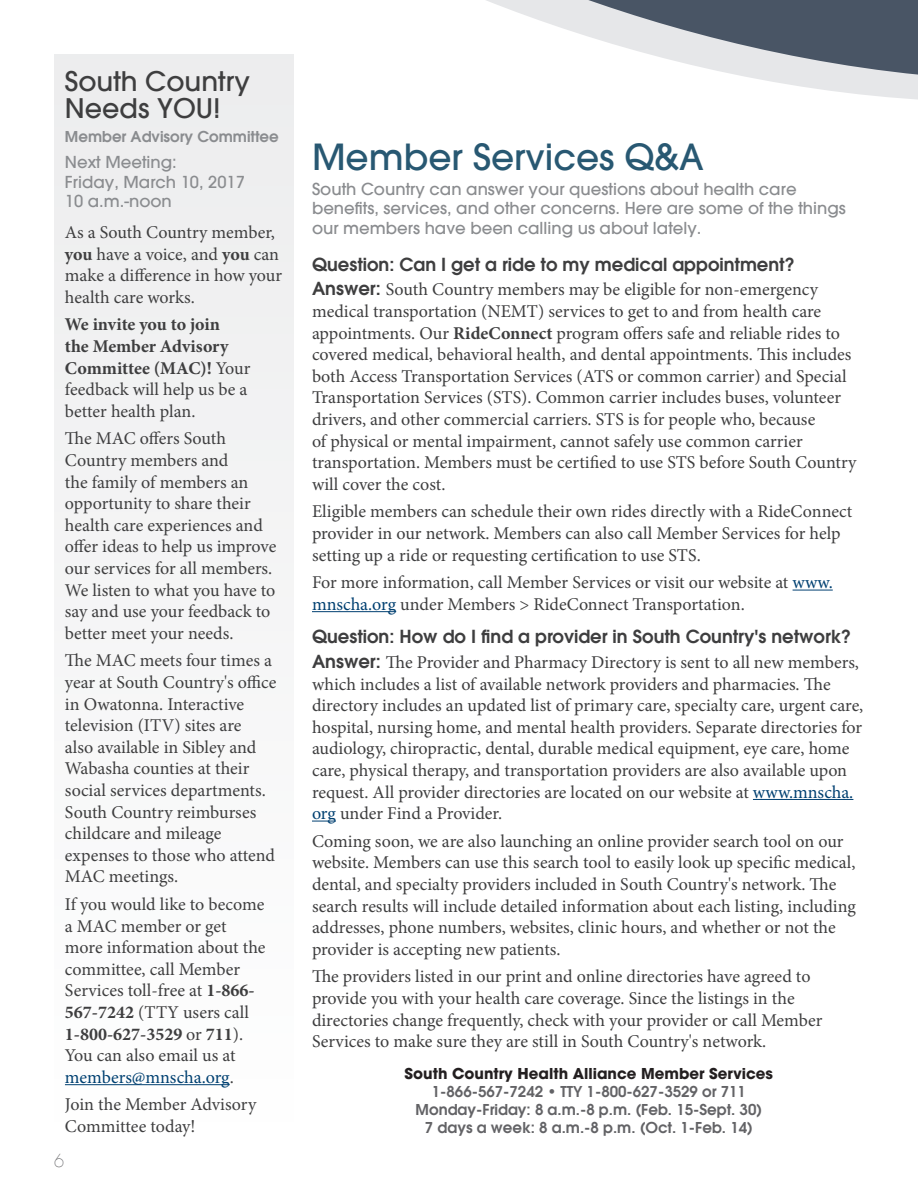
<style>
.page{position:relative;width:918px;height:1188px;background:#fff}
.page>*{position:absolute;margin:0;border:0;box-sizing:border-box;transform-origin:0 0}
.Article_Title{font:500 36px "ITC Avant Garde Gothic";color:#285872}
.Article_Title_-_box{font:500 27px/27px "ITC Avant Garde Gothic";color:#3e3e3f}
.t1{font:18px/21.6px "Minion Pro";color:#3e3e3f}
.Subhead_2{font:600 18px "Avant Garde";color:#3e3e3f}
.t2{font:700 18px/21.6px "Minion Pro";letter-spacing:-.005em;color:#3e3e3f}
.t3{font:200 18px "ITC Avant Garde Gothic";color:#636366}
.Subhead_1{font:500 16.5px/19.8px "ITC Avant Garde Gothic";color:#8a8c8f}
.Overrided_Basic_Para{font:600 15px/18px "Avant Garde";color:#636366;text-align:center}
.Subhead_1-2{font:600 15px "Avant Garde";color:#8a8c8f}
.s1{font-weight:700}
.s2{font-weight:400}
.s3{color:#004071}
.s4{font-family:"Avant Garde";font-weight:600}
.s5{font-family:"ITC Avant Garde Gothic";font-weight:700;color:#231f20}
</style>
<div class="page">
<svg style="left:486px;top:0;width:432px;height:100px"></svg>
<div style="left:54px;top:54px;width:240px;height:1080px;background:#f5f5f5"></div>
<hr style="left:65px;top:1084px;width:165px;height:1px;background:#004071">
<hr style="left:793px;top:590px;width:40px;height:1px;background:#004071">
<hr style="left:312px;top:611px;width:84px;height:1px;background:#004071">
<hr style="left:753px;top:799px;width:100px;height:1px;background:#004071">
<svg style="left:312px;top:821px;width:24px;height:1px"></svg>
<p class="Article_Title_-_box" style="left:65px;top:68px;width:186px">South Country<br>Needs YOU!</p>
<p class="Subhead_1-2" style="left:65px;top:127px;width:215px">Member Advisory Committee</p>
<p class="Subhead_1" style="left:65px;top:152px;width:181px">Next Meeting:<br>Friday, March 10, 2017<br>10 a.m.-noon</p>
<p class="t1" style="left:65px;top:222px;width:219px">As a South Country member, <span class="s1">you</span> have a voice, and <span class="s1">you</span> can make a difference in how your health care works.</p>
<p class="t2" style="left:65px;top:314px;width:187px">We invite you to join<br>the Member Advisory<br>Committee (MAC)! <span class="s2">Your feedback will help us be a better health plan.</span></p>
<p class="t1" style="left:65px;top:428px;width:213px">The MAC offers South<br>Country members and<br>the family of members an opportunity to share their health care experiences and offer ideas to help us improve our services for all members.<br>We listen to what you have to say and use your feedback to better meet your needs.</p>
<p class="t1" style="left:65px;top:650px;width:213px">The MAC meets four times a year at South Country's office in Owatonna. Interactive television (ITV) sites are<br>also available in Sibley and<br>Wabasha counties at their social services departments.<br>South Country reimburses childcare and mileage expenses to those who attend<br>MAC meetings.</p>
<p class="t1" style="left:65px;top:894px;width:202px">If you would like to become a MAC member or get more information about the committee, call Member<br>Services toll-free at <span class="s1">1-866-<br>567-7242</span> (TTY users call<br><span class="s1">1-800-627-3529</span> or <span class="s1">711</span>).<br>You can also email us at <span class="s3">members@mnscha.org</span>.</p>
<p class="t1" style="left:65px;top:1094px;width:193px">Join the Member Advisory<br>Committee today!</p>
<p class="t3" style="left:54px;top:1150px;width:11px">6</p>
<p class="Article_Title" style="left:312px;top:135px;width:393px">Member Services Q&amp;A</p>
<p class="Subhead_1" style="left:312px;top:179px;width:535px">South Country can answer your questions about health care benefits, services, and other concerns. Here are some of the things our members have been calling us about lately.</p>
<p class="Subhead_2" style="left:312px;top:252px;width:484px">Question: Can I get a ride to my medical appointment?</p>
<p class="t1" style="left:312px;top:279px;width:546px"><span class="s4">Answer:</span> South Country members may be eligible for non-emergency medical transportation (NEMT) services to get to and from health care appointments. Our <span class="s1">RideConnect</span> program offers safe and reliable rides to covered medical, behavioral health, and dental appointments. This includes both Access Transportation Services (ATS or common carrier) and Special Transportation Services (STS). Common carrier includes buses, volunteer drivers, and other commercial carriers. STS is for people who, because<br>of physical or mental impairment, cannot safely use common carrier transportation. Members must be certified to use STS before South Country will cover the cost.</p>
<p class="t1" style="left:312px;top:501px;width:542px">Eligible members can schedule their own rides directly with a RideConnect provider in our network. Members can also call Member Services for help setting up a ride or requesting certification to use STS.</p>
<p class="t1" style="left:312px;top:572px;width:522px">For more information, call Member Services or visit our website at <span class="s3">www. mnscha.org</span> under Members &gt; RideConnect Transportation.</p>
<p class="Subhead_2" style="left:312px;top:625px;width:541px">Question: How do I find a provider in South Country's network?</p>
<p class="t1" style="left:312px;top:652px;width:553px"><span class="s4">Answer:</span> The Provider and Pharmacy Directory is sent to all new members, which includes a list of available network providers and pharmacies. The directory includes an updated list of primary care, specialty care, urgent care, hospital, nursing home, and mental health providers. Separate directories for audiology, chiropractic, dental, durable medical equipment, eye care, home care, physical therapy, and transportation providers are also available upon request. All provider directories are located on our website at <span class="s3">www.mnscha. org</span> under Find a Provider.</p>
<p class="t1" style="left:312px;top:830px;width:545px">Coming soon, we are also launching an online provider search tool on our website. Members can use this search tool to easily look up specific medical, dental, and specialty providers included in South Country's network. The search results will include detailed information about each listing, including addresses, phone numbers, websites, clinic hours, and whether or not the provider is accepting new patients.</p>
<p class="t1" style="left:312px;top:966px;width:512px">The providers listed in our print and online directories have agreed to provide you with your health care coverage. Since the listings in the directories change frequently, check with your provider or call Member Services to make sure they are still in South Country's network.</p>
<p class="Overrided_Basic_Para" style="left:405px;top:1065px;width:370px"><span class="s5">South Country Health Alliance Member Services </span>1-866-567-7242 • TTY 1-800-627-3529 or 711<br>Monday-Friday: 8 a.m.-8 p.m. (Feb. 15-Sept. 30)<br>7 days a week: 8 a.m.-8 p.m. (Oct. 1-Feb. 14)</p>
</div>
